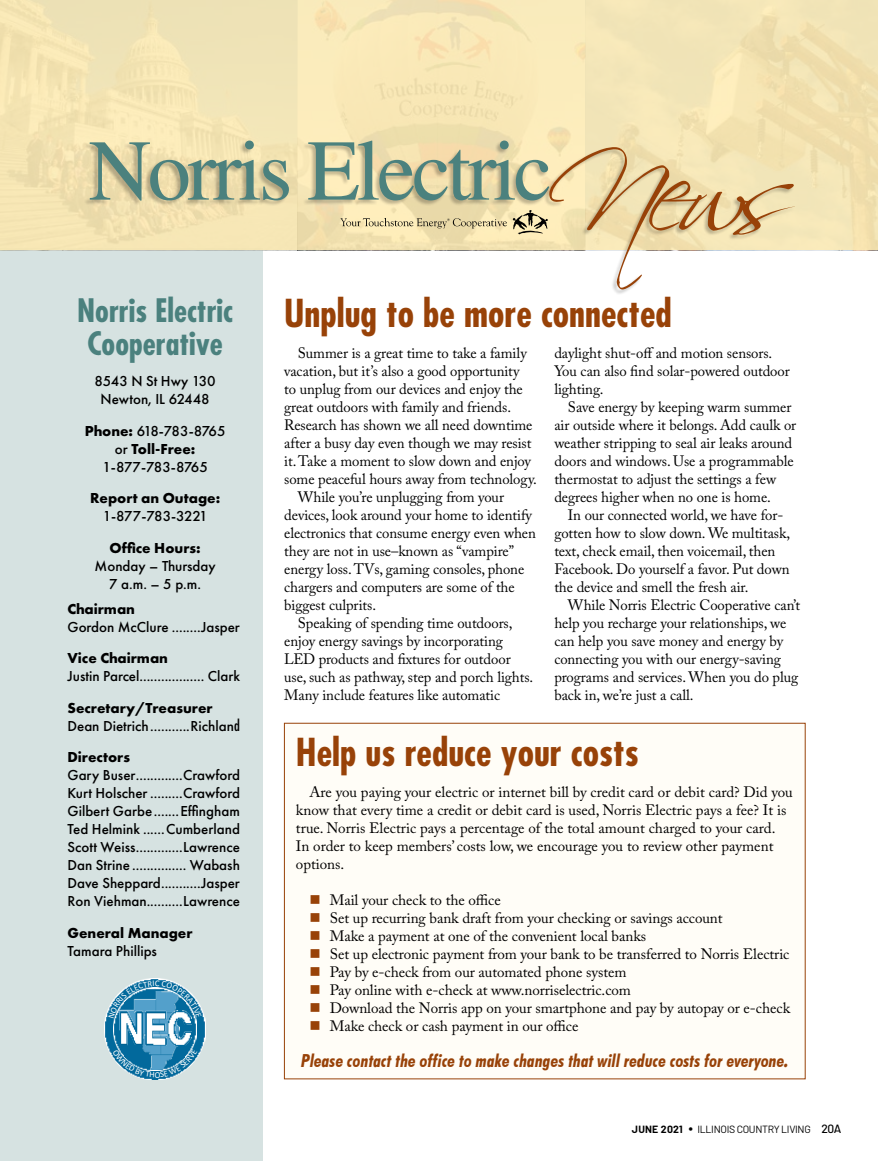
<style>
.page{position:relative;width:878px;height:1161px;background:#fff}
.page>*{position:absolute;margin:0;border:0;box-sizing:border-box;transform-origin:0 0}
.t1{font:700 condensed 37.5px "Futura";color:#984208}
.t2{font:700 condensed 31.5px/33px "Futura";color:#4b817e;text-align:center}
.t3{font:italic 700 condensed 18px "Futura BT";color:#984208}
.t4{font:15px/18px "Adobe Caslon Pro";letter-spacing:-.005em;color:#000}
.t5{font:500 15px/18px "Futura PT";color:#000;text-align:center}
.t6{font:700 15px "Futura PT";color:#000}
.t7{font:500 15px/18px "Futura PT";letter-spacing:-.035em;color:#000;text-align:center}
.t8{font:10.5px "Barlow";letter-spacing:-.03em;color:#000}
.s1{font-weight:700}
.s2{font-family:"Futura";font-stretch:condensed}
.s3{font-size:15px}
.s4{font-weight:500;font-size:12px}
</style>
<div class="page">
<div style="left:284px;top:723px;width:521px;height:356px;background:#fffdf7"></div>
<div style="left:0;top:249px;width:262px;height:912px;background:#d6e2e1"></div>
<img style="left:105px;top:978px;width:101px;height:102px">
<img style="left:114px;top:1018px;width:82px;height:31px">
<img style="left:119px;top:1018px;width:61px;height:31px">
<img style="left:120px;top:1018px;width:72px;height:28px">
<div style="left:0;top:0;width:878px;height:250px;background:#f4e5b6"></div>
<svg style="left:90px;top:141px;width:705px;height:149px"></svg>
<svg style="left:108px;top:980px;width:94px;height:38px"></svg>
<svg style="left:113px;top:1049px;width:84px;height:29px"></svg>
<h2 class="t2" style="left:77px;top:294px;width:157px">Norris Electric<br>Cooperative</h2>
<p class="t5" style="left:94px;top:372px;width:123px">8543 N St Hwy 130<br>Newton, IL 62448</p>
<p class="t7" style="left:85px;top:422px;width:142px"><span class="s1">Phone:</span> 618-783-8765 or <span class="s1">Toll-Free:<br></span>1-877-783-8765</p>
<p class="t6" style="left:90px;top:489px;width:132px">Report an Outage:</p>
<p class="t7" style="left:103px;top:507px;width:106px">1-877-783-3221</p>
<p class="t6" style="left:110px;top:538px;width:93px">Office Hours:</p>
<p class="t5" style="left:95px;top:557px;width:122px">Monday – Thursday<br>7 a.m. – 5 p.m.</p>
<p class="t6" style="left:67px;top:599px;width:69px">Chairman</p>
<p class="t5" style="left:67px;top:618px;width:174px">Gordon McClure ........Jasper</p>
<p class="t6" style="left:67px;top:648px;width:102px">Vice Chairman</p>
<p class="t5" style="left:67px;top:667px;width:174px">Justin Parcel.................. Clark</p>
<p class="t5" style="left:67px;top:699px;width:174px;text-align:left"><span class="s1">Secretary/Treasurer<br></span>Dean Dietrich...........Richlan<span class="s2">d</span></p>
<p class="t6" style="left:67px;top:747px;width:64px">Directors</p>
<p class="t5" style="left:67px;top:766px;width:174px;text-align:justify">Gary Buser.............Crawford Kurt Holscher .........Crawford Gilbert Garbe.......Effingham Ted Helmink ......Cumberland Scott Weiss.............Lawrence Dan Strine ............... Wabash Dave Sheppard...........Jasper Ron Viehman..........Lawrence</p>
<p class="t6" style="left:67px;top:923px;width:127px">General Manager</p>
<p class="t5" style="left:67px;top:942px;width:91px">Tamara Phillips</p>
<h1 class="t1" style="left:284px;top:290px;width:389px">Unplug to be more connected</h1>
<p class="t4" style="left:298px;top:344px;width:230px">Summer is a great time to take a family</p>
<p class="t4" style="left:284px;top:362px;width:237px">vacation, but it’s also a good opportunity</p>
<p class="t4" style="left:284px;top:380px;width:240px">to unplug from our devices and enjoy the</p>
<p class="t4" style="left:284px;top:398px;width:228px">great outdoors with family and friends.</p>
<p class="t4" style="left:284px;top:416px;width:250px">Research has shown we all need downtime</p>
<p class="t4" style="left:284px;top:434px;width:249px">after a busy day even though we may resist</p>
<p class="t4" style="left:284px;top:452px;width:248px">it. Take a moment to slow down and enjoy</p>
<p class="t4" style="left:284px;top:470px;width:254px">some peaceful hours away from technology.</p>
<p class="t4" style="left:298px;top:488px;width:208px">While you’re unplugging from your</p>
<p class="t4" style="left:284px;top:506px;width:249px">devices, look around your home to identify</p>
<p class="t4" style="left:284px;top:524px;width:253px">electronics that consume energy even when</p>
<p class="t4" style="left:284px;top:542px;width:231px">they are not in use–known as “vampire”</p>
<p class="t4" style="left:284px;top:560px;width:241px">energy loss. TVs, gaming consoles, phone</p>
<p class="t4" style="left:284px;top:578px;width:232px">chargers and computers are some of the</p>
<p class="t4" style="left:284px;top:596px;width:93px">biggest culprits.</p>
<p class="t4" style="left:298px;top:614px;width:216px">Speaking of spending time outdoors,</p>
<p class="t4" style="left:284px;top:632px;width:220px">enjoy energy savings by incorporating</p>
<p class="t4" style="left:284px;top:650px;width:228px">LED products and fixtures for outdoor</p>
<p class="t4" style="left:284px;top:668px;width:250px">use, such as pathway, step and porch lights.</p>
<p class="t4" style="left:284px;top:686px;width:217px">Many include features like automatic</p>
<p class="t4" style="left:554px;top:344px;width:237px">daylight shut-off and motion sensors.<br>You can also find solar-powered outdoor lighting.</p>
<p class="t4" style="left:554px;top:398px;width:243px;text-indent:14px">Save energy by keeping warm summer air outside where it belongs. Add caulk or weather stripping to seal air leaks around doors and windows. Use a programmable thermostat to adjust the settings a few degrees higher when no one is home.</p>
<p class="t4" style="left:554px;top:506px;width:237px;text-indent:13px">In our connected world, we have for&shy;gotten how to slow down. We multitask, text, check email, then voicemail, then Facebook. Do yourself a favor. Put down the device and smell the fresh air.</p>
<p class="t4" style="left:554px;top:596px;width:247px;text-indent:14px">While Norris Electric Cooperative can’t help you recharge your relationships, we can help you save money and energy by connecting you with our energy-saving programs and services. When you do plug back in, we’re just a call.</p>
<h1 class="t1" style="left:296px;top:729px;width:344px">Help us reduce your costs</h1>
<p class="t4" style="left:296px;top:783px;width:498px;text-indent:14px">Are you paying your electric or internet bill by credit card or debit card? Did you know that every time a credit or debit card is used, Norris Electric pays a fee? It is true. Norris Electric pays a percentage of the total amount charged to your card.<br>In order to keep members’ costs low, we encourage you to review other payment options.</p>
<p class="t4" style="left:330px;top:891px;width:462px">Mail your check to the office<br>Set up recurring bank draft from your checking or savings account<br>Make a payment at one of the convenient local banks<br>Set up electronic payment from your bank to be transferred to Norris Electric Pay by e-check from our automated phone system<br>Pay online with e-check at www.norriselectric.com<br>Download the Norris app on your smartphone and pay by autopay or e-check Make check or cash payment in our office</p>
<p class="t3" style="left:301px;top:1050px;width:489px">Please contact the office to make changes that will reduce costs for everyone.</p>
<p class="t8" style="left:632px;top:1123px;width:211px"><span class="s1">JUNE 2021</span> <span class="s3">•</span> ILLINOIS COUNTRY LIVING <span class="s4">20A</span></p>
</div>
